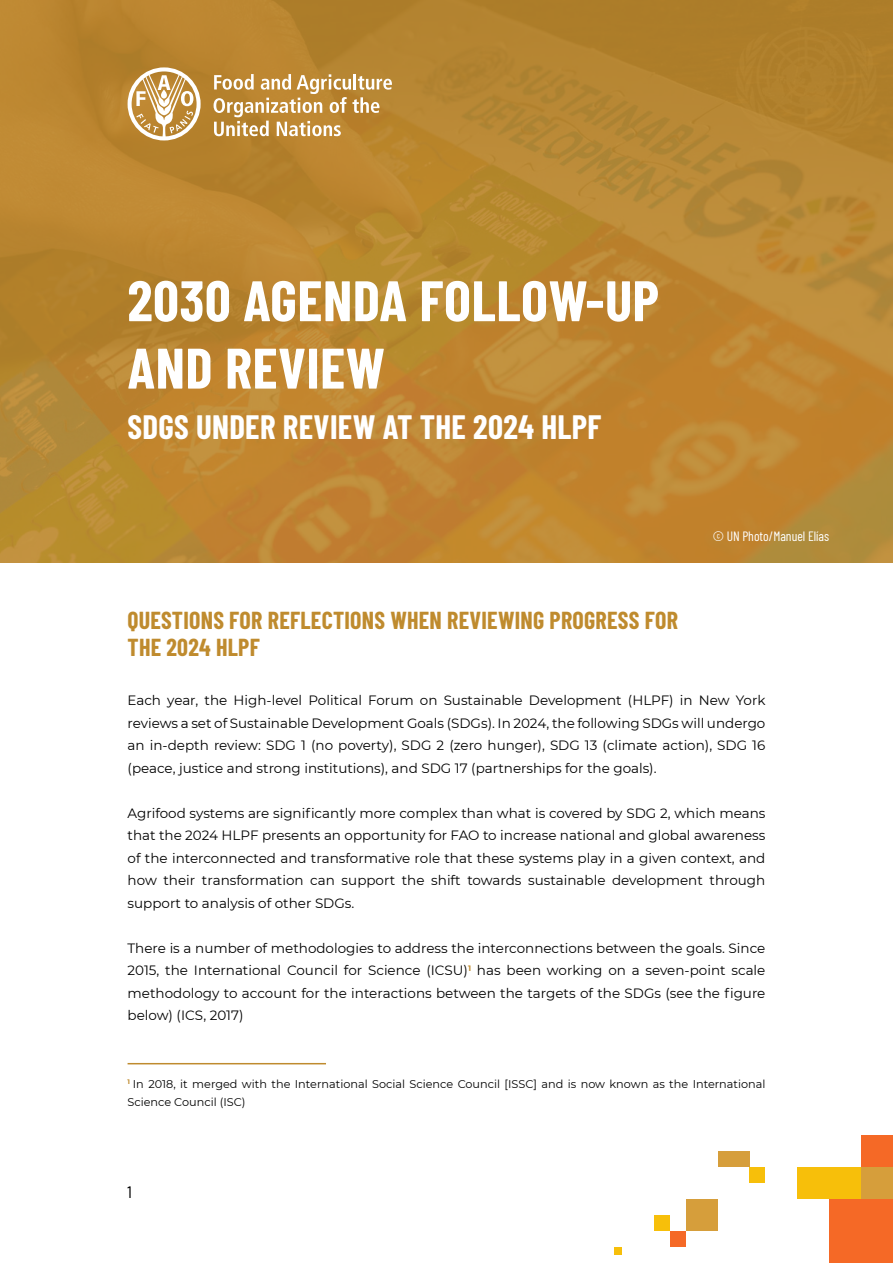
<style>
.page{position:relative;width:893px;height:1263px;background:#fff}
.page>*{position:absolute;margin:0;border:0;box-sizing:border-box;transform-origin:0 0}
.t1{font:700 57px/67.3px "Barlow Condensed";letter-spacing:.01em;color:#fff}
.t2{font:700 33px "Barlow Condensed";letter-spacing:.01em;color:#fff}
.t3{font:700 24px/27px "Barlow Condensed";letter-spacing:.01em;color:#bf8b2e}
.t4{font:16.5px "Barlow Condensed";color:#000}
.t5{font:13.5px/22.5px "Montserrat";color:#000}
.t6{font:13.5px "Barlow Condensed";color:#fff}
.t7{font:11.25px/17.5px "Montserrat";color:#000}
.t8{font:700 7.8px "Montserrat";color:#bf8b2e}
.s1{font-weight:400;font-size:13.5px;color:#000}
</style>
<div class="page">
<div style="left:0;top:0;width:893px;height:562px;background:linear-gradient(to bottom,#b4842f,#c08732)"></div>
<svg style="left:214px;top:74px;width:178px;height:62px;background:#caa261"></svg>
<svg style="left:128px;top:67px;width:73px;height:73px"></svg>
<div style="left:861px;top:1135px;width:32px;height:32px;background:#f56926"></div>
<div style="left:686px;top:1199px;width:32px;height:32px;background:#d69e3b"></div>
<div style="left:829px;top:1199px;width:64px;height:64px;background:#f56926"></div>
<div style="left:861px;top:1167px;width:32px;height:32px;background:#d69e3b"></div>
<div style="left:797px;top:1167px;width:64px;height:32px;background:#f7bf0a"></div>
<div style="left:749px;top:1167px;width:16px;height:16px;background:#f7bf0a"></div>
<div style="left:718px;top:1151px;width:31px;height:16px;background:#d69e3b"></div>
<div style="left:670px;top:1231px;width:16px;height:16px;background:#f56926"></div>
<div style="left:654px;top:1215px;width:16px;height:16px;background:#f7bf0a"></div>
<div style="left:614px;top:1247px;width:8px;height:8px;background:#f7bf0a"></div>
<hr style="left:128px;top:1063px;width:198px;height:1px;background:#bf8b2e">
<h1 class="t1" style="left:128px;top:264px;width:533px">2030 AGENDA FOLLOW-UP<br>AND REVIEW</h1>
<h2 class="t2" style="left:128px;top:403px;width:475px">SDGS UNDER REVIEW AT THE 2024 HLPF</h2>
<h3 class="t3" style="left:128px;top:605px;width:552px">QUESTIONS FOR REFLECTIONS WHEN REVIEWING PROGRESS FOR<br>THE 2024 HLPF</h3>
<p class="t6" style="left:713px;top:527px;width:118px">© UN Photo/Manuel Elías</p>
<p class="t5" style="left:128px;top:689px;width:639px">Each<br>reviews a set of Sustainable Development Goals (SDGs I n.) 2024, the following SDGs will undergo an in-depth review: SDG 1 (no poverty ,) SDG 2 (zero hunger ,) SDG 13 (climate action ,) SDG 16 (peace, justice and strong institutions ,) and SDG 17 (partnerships for the goals .(</p>
<p class="t5" style="left:128px;top:801px;width:639px;text-align:right">Agrifood systems are significantly more complex than what is covered by SDG 2, which means that the 2024 HLPF presents an opportunity for FAO to increase national and global awareness of the interconnected and transformative role that these systems play in a given context, and through</p>
<p class="t5" style="left:205px;top:689px;width:24px">the</p>
<p class="t5" style="left:234px;top:689px;width:70px">High-level</p>
<p class="t5" style="left:308px;top:689px;width:55px">Political</p>
<p class="t5" style="left:444px;top:689px;width:81px">Sustainable</p>
<p class="t5" style="left:529px;top:689px;width:94px">Development</p>
<p class="t5" style="left:628px;top:689px;width:47px">(HLPF)</p>
<p class="t5" style="left:680px;top:689px;width:14px">in</p>
<p class="t5" style="left:736px;top:689px;width:31px">York</p>
<p class="t5" style="left:368px;top:689px;width:47px">Forum</p>
<p class="t5" style="left:699px;top:689px;width:32px">New</p>
<p class="t5" style="left:167px;top:689px;width:33px">year,</p>
<p class="t5" style="left:420px;top:689px;width:19px">on</p>
<p class="t5" style="left:202px;top:869px;width:103px">transformation</p>
<p class="t5" style="left:431px;top:869px;width:31px">shift</p>
<p class="t5" style="left:128px;top:869px;width:228px">how<br>support to analysis of other SDGs.</p>
<p class="t5" style="left:128px;top:936px;width:639px">There is a number of methodologies to address the interconnections between the goals. Since</p>
<p class="t8" style="left:464px;top:962px;width:9px">1<span class="s1">(</span></p>
<p class="t5" style="left:163px;top:869px;width:33px">their</p>
<p class="t5" style="left:402px;top:869px;width:24px">the</p>
<p class="t5" style="left:467px;top:869px;width:56px">towards</p>
<p class="t5" style="left:528px;top:869px;width:79px">sustainable</p>
<p class="t5" style="left:612px;top:869px;width:92px">development</p>
<p class="t5" style="left:342px;top:869px;width:55px">support</p>
<p class="t5" style="left:310px;top:869px;width:26px">can</p>
<p class="t5" style="left:128px;top:959px;width:338px">2015, the International Council for Science (ICSU</p>
<p class="t5" style="left:128px;top:959px;width:639px;text-align:justify;text-indent:349px">has been working on a seven-point scale methodology to account for the interactions between the targets of the SDGs (see the figure below) (ICS, 2017(</p>
<p class="t7" style="left:128px;top:1075px;width:639px">In<sup>1</sup> 2018, it merged with the International Social Science Council [ISSC] and is now known as the International<br>Science Council (ISC(</p>
<p class="t4" style="left:128px;top:1180px;width:6px">1</p>
</div>
